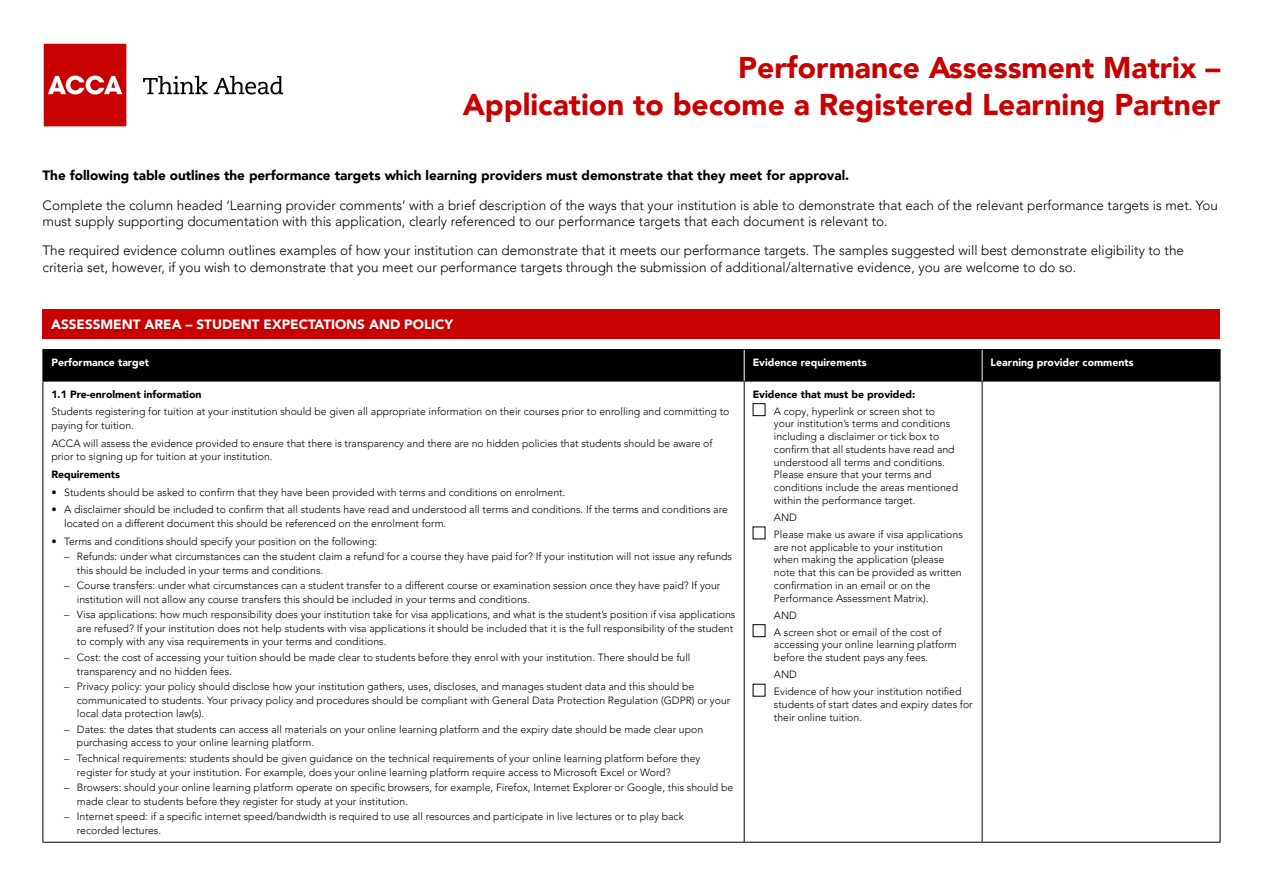
<style>
.page{position:relative;width:1263px;height:893px;background:#fff}
.page>*{position:absolute;margin:0;border:0;box-sizing:border-box;transform-origin:0 0}
.t1{font:900 30px/37.5px "Avenir LT Pro";color:#c80000;text-align:right}
.t2{font:300 13.5px/16.5px "Avenir LT Pro";color:#000}
.t3{font:900 13.5px "Avenir LT Pro";color:#000}
.t4{font:900 13.5px "Avenir LT Pro";color:#fff}
.t5{font:300 10.5px/13.5px "Avenir LT Pro";color:#000}
.t6{font:900 10.5px "Avenir LT Pro";color:#000}
.t7{font:900 10.5px "Avenir LT Pro";color:#fff}
</style>
<div class="page">
<div style="left:43px;top:309px;width:1177px;height:30px;background:#c80000"></div>
<svg style="left:43px;top:43px;width:84px;height:84px;background:#cf2121"></svg>
<svg style="left:143px;top:76px;width:65px;height:18px"></svg>
<svg style="left:214px;top:76px;width:69px;height:18px"></svg>
<div style="left:44px;top:350px;width:1176px;height:31px;background:#000"></div>
<hr style="left:43px;top:349px;width:701px;height:1px;background:#000">
<hr style="left:744px;top:349px;width:238px;height:1px;background:#000">
<hr style="left:982px;top:349px;width:238px;height:1px;background:#000">
<hr style="left:43px;top:381px;width:701px;height:1px;background:#000">
<hr style="left:43px;top:381px;width:1px;height:461px;background:#000">
<hr style="left:744px;top:381px;width:238px;height:1px;background:#000">
<hr style="left:744px;top:381px;width:1px;height:461px;background:#000">
<hr style="left:982px;top:381px;width:238px;height:1px;background:#000">
<hr style="left:982px;top:381px;width:1px;height:461px;background:#000">
<hr style="left:1220px;top:381px;width:1px;height:461px;background:#000">
<hr style="left:43px;top:842px;width:701px;height:1px;background:#000">
<hr style="left:744px;top:842px;width:238px;height:1px;background:#000">
<hr style="left:982px;top:842px;width:238px;height:1px;background:#000">
<hr style="left:744px;top:350px;width:1px;height:31px;background:#fff">
<hr style="left:982px;top:350px;width:1px;height:31px;background:#fff">
<hr style="left:43px;top:350px;width:1px;height:31px;background:#000">
<hr style="left:1220px;top:350px;width:1px;height:31px;background:#000">
<div style="left:753px;top:403px;width:12px;height:13px;border:1px solid #000"></div>
<div style="left:753px;top:624px;width:12px;height:13px;border:1px solid #000"></div>
<h1 class="t1" style="left:463px;top:48px;width:759px">Performance Assessment Matrix –<br>Application to become a Registered Learning Partner</h1>
<p class="t3" style="left:43px;top:167px;width:808px">The following table outlines the performance targets which learning providers must demonstrate that they meet for approval.</p>
<p class="t2" style="left:43px;top:197px;width:1177px">Complete the column headed ‘Learning provider comments’ with a brief description of the ways that your institution is able to demonstrate that each of the relevant performance targets is met. You must supply supporting documentation with this application, clearly referenced to our performance targets that each document is relevant to.</p>
<p class="t2" style="left:43px;top:242px;width:1143px">The required evidence column outlines examples of how your institution can demonstrate that it meets our performance targets. The samples suggested will best demonstrate eligibility to the criteria set, however, if you wish to demonstrate that you meet our performance targets through the submission of additional/alternative evidence, you are welcome to do so.</p>
<p class="t4" style="left:51px;top:316px;width:404px">ASSESSMENT AREA – STUDENT EXPECTATIONS AND POLICY</p>
<p class="t7" style="left:51px;top:356px;width:99px">Performance target</p>
<p class="t7" style="left:753px;top:356px;width:115px">Evidence requirements</p>
<p class="t7" style="left:991px;top:356px;width:144px">Learning provider comments</p>
<p class="t6" style="left:51px;top:388px;width:152px">1.1 Pre-enrolment information</p>
<p class="t5" style="left:51px;top:405px;width:680px">Students registering for tuition at your institution should be given all appropriate information on their courses prior to enrolling and committing to paying for tuition.</p>
<p class="t5" style="left:51px;top:436px;width:663px">ACCA will assess the evidence provided to ensure that there is transparency and there are no hidden policies that students should be aware of prior to signing up for tuition at your institution.</p>
<p class="t6" style="left:51px;top:468px;width:70px">Requirements</p>
<p class="t5" style="left:51px;top:485px;width:516px">• Students should be asked to confirm that they have been provided with terms and conditions on enrolment.</p>
<p class="t5" style="left:64px;top:503px;width:665px;text-indent:-13px">• A disclaimer should be included to confirm that all students have read and understood all terms and conditions. If the terms and conditions are located on a different document this should be referenced on the enrolment form.</p>
<p class="t5" style="left:51px;top:534px;width:327px">• Terms and conditions should specify your position on the following:</p>
<p class="t5" style="left:77px;top:550px;width:657px;text-indent:-13px">– Refunds: under what circumstances can the student claim a refund for a course they have paid for? If your institution will not issue any refunds this should be included in your terms and conditions.</p>
<p class="t5" style="left:77px;top:579px;width:645px;text-indent:-13px">– Course transfers: under what circumstances can a student transfer to a different course or examination session once they have paid? If your institution will not allow any course transfers this should be included in your terms and conditions.</p>
<p class="t5" style="left:77px;top:608px;width:660px;text-indent:-13px">– Visa applications: how much responsibility does your institution take for visa applications, and what is the student’s position if visa applications are refused? If your institution does not help students with visa applications it should be included that it is the full responsibility of the student to comply with any visa requirements in your terms and conditions.</p>
<p class="t5" style="left:77px;top:651px;width:615px;text-indent:-13px">– Cost: the cost of accessing your tuition should be made clear to students before they enrol with your institution. There should be full transparency and no hidden fees.</p>
<p class="t5" style="left:77px;top:680px;width:655px;text-indent:-13px">– Privacy policy: your policy should disclose how your institution gathers, uses, discloses, and manages student data and this should be communicated to students. Your privacy policy and procedures should be compliant with General Data Protection Regulation (GDPR) or your local data protection law(s).</p>
<p class="t5" style="left:77px;top:722px;width:628px;text-indent:-13px">– Dates: the dates that students can access all materials on your online learning platform and the expiry date should be made clear upon purchasing access to your online learning platform.</p>
<p class="t5" style="left:77px;top:752px;width:625px;text-indent:-13px">– Technical requirements: students should be given guidance on the technical requirements of your online learning platform before they register for study at your institution. For example, does your online learning platform require access to Microsoft Excel or Word?</p>
<p class="t5" style="left:77px;top:781px;width:658px;text-indent:-13px">– Browsers: should your online learning platform operate on specific browsers, for example, Firefox, Internet Explorer or Google, this should be made clear to students before they register for study at your institution.</p>
<p class="t5" style="left:77px;top:810px;width:608px;text-indent:-13px">– Internet speed: if a specific internet speed/bandwidth is required to use all resources and participate in live lectures or to play back recorded lectures.</p>
<p class="t6" style="left:753px;top:388px;width:164px">Evidence that must be provided:</p>
<p class="t5" style="left:774px;top:405px;width:186px;line-height:12.8px">A copy, hyperlink or screen shot to<br>your institution’s terms and conditions including a disclaimer or tick box to confirm that all students have read and understood all terms and conditions.<br>Please ensure that your terms and conditions include the areas mentioned within the performance target.</p>
<p class="t5" style="left:774px;top:509px;width:190px;line-height:17.1px">AND<br>Please make us aware if visa applications</p>
<p class="t5" style="left:774px;top:541px;width:189px;line-height:12.8px">are not applicable to your institution when making the application (please note that this can be provided as written confirmation in an email or on the Performance Assessment Matrix).</p>
<p class="t5" style="left:774px;top:606px;width:169px;line-height:17px">AND<br>A screen shot or email of the cost of</p>
<p class="t5" style="left:774px;top:638px;width:184px;line-height:12.8px">accessing your online learning platform before the student pays any fees.</p>
<p class="t5" style="left:774px;top:666px;width:189px;line-height:17px">AND<br>Evidence of how your institution notified</p>
<p class="t5" style="left:774px;top:698px;width:200px;line-height:12.8px">students of start dates and expiry dates for their online tuition.</p>
</div>
